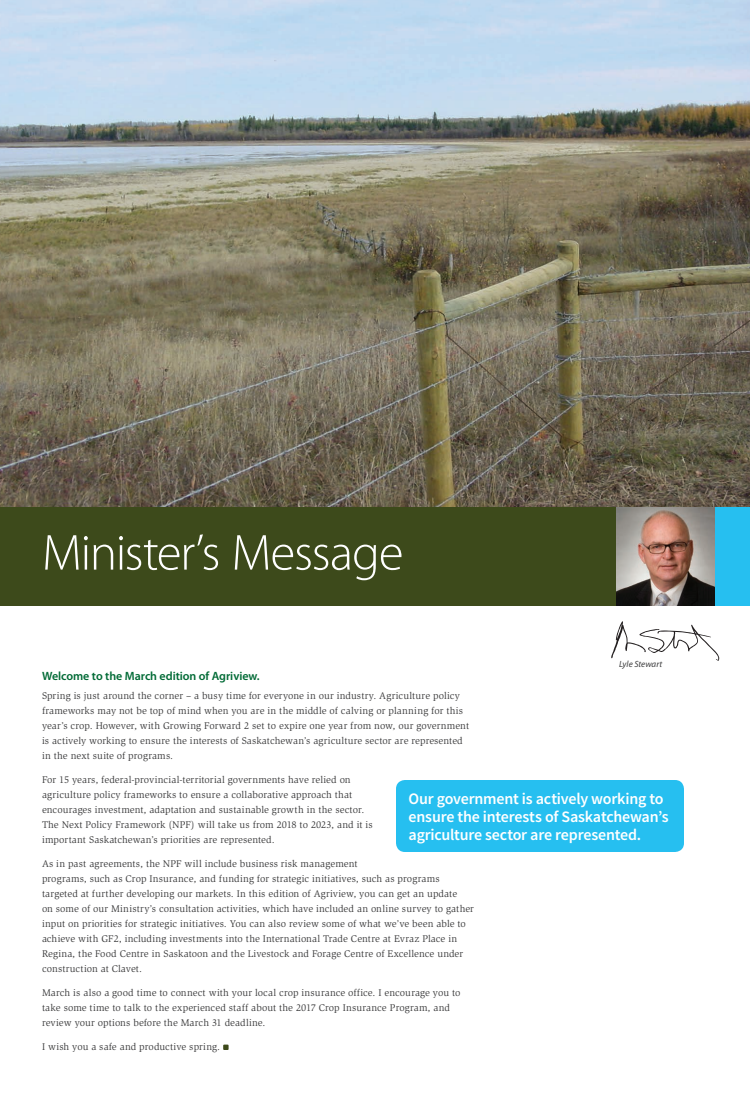
<style>
.page{position:relative;width:750px;height:1110px;background:#fff}
.page>*{position:absolute;margin:0;border:0;box-sizing:border-box;transform-origin:0 0}
.t1{font:300 51px "Myriad Pro";letter-spacing:-.025em;color:#fff}
.t2{font:600 16px/18px "Source Sans Pro";letter-spacing:-.015em;color:#fff}
.t3{font:600 12px "Myriad Pro";letter-spacing:-.005em;color:#006a35}
.t4{font:10px/15px "Slimbach";letter-spacing:.01em;color:#3e3e3f}
.t5{font:italic 9px "Myriad Pro";color:#3e3e3f}
</style>
<div class="page">
<img style="left:0;top:0;width:750px;height:507px">
<div style="left:0;top:507px;width:750px;height:99px;background:#3d4a1b"></div>
<svg style="left:223px;top:1045px;width:6px;height:5px"></svg>
<img style="left:616px;top:507px;width:99px;height:99px">
<div style="left:715px;top:508px;width:35px;height:98px;background:#26bff0"></div>
<svg style="left:611px;top:621px;width:108px;height:40px"></svg>
<div style="left:396px;top:780px;width:288px;height:72px;background:#26bff0;border-radius:9px"></div>
<h1 class="t1" style="left:42px;top:525px;width:363px">Minister’s Message</h1>
<p class="t5" style="left:619px;top:659px;width:45px">Lyle Stewart</p>
<p class="t3" style="left:42px;top:669px;width:219px">Welcome to the March edition of Agriview.</p>
<p class="t4" style="left:42px;top:688px;width:429px">Spring is just around the corner – a busy time for everyone in our industry. Agriculture policy frameworks may not be top of mind when you are in the middle of calving or planning for this year’s crop. However, with Growing Forward 2 set to expire one year from now, our government is actively working to ensure the interests of Saskatchewan’s agriculture sector are represented in the next suite of programs.</p>
<p class="t4" style="left:42px;top:772px;width:332px">For 15 years, federal-provincial-territorial governments have relied on agriculture policy frameworks to ensure a collaborative approach that encourages investment, adaptation and sustainable growth in the sector.<br>The Next Policy Framework (NPF) will take us from 2018 to 2023, and it is important Saskatchewan’s priorities are represented.</p>
<p class="t4" style="left:42px;top:856px;width:434px">As in past agreements, the NPF will include business risk management<br>programs, such as Crop Insurance, and funding for strategic initiatives, such as programs targeted at further developing our markets. In this edition of Agriview, you can get an update<br>on some of our Ministry’s consultation activities, which have included an online survey to gather input on priorities for strategic initiatives. You can also review some of what we’ve been able to achieve with GF2, including investments into the International Trade Centre at Evraz Place in Regina, the Food Centre in Saskatoon and the Livestock and Forage Centre of Excellence under construction at Clavet.</p>
<p class="t4" style="left:42px;top:985px;width:420px">March is also a good time to connect with your local crop insurance office. I encourage you to take some time to talk to the experienced staff about the 2017 Crop Insurance Program, and review your options before the March 31 deadline.</p>
<p class="t4" style="left:42px;top:1039px;width:180px">I wish you a safe and productive spring.</p>
<h2 class="t2" style="left:409px;top:790px;width:262px">Our government is actively working to ensure the interests of Saskatchewan’s agriculture sector are represented.</h2>
</div>
